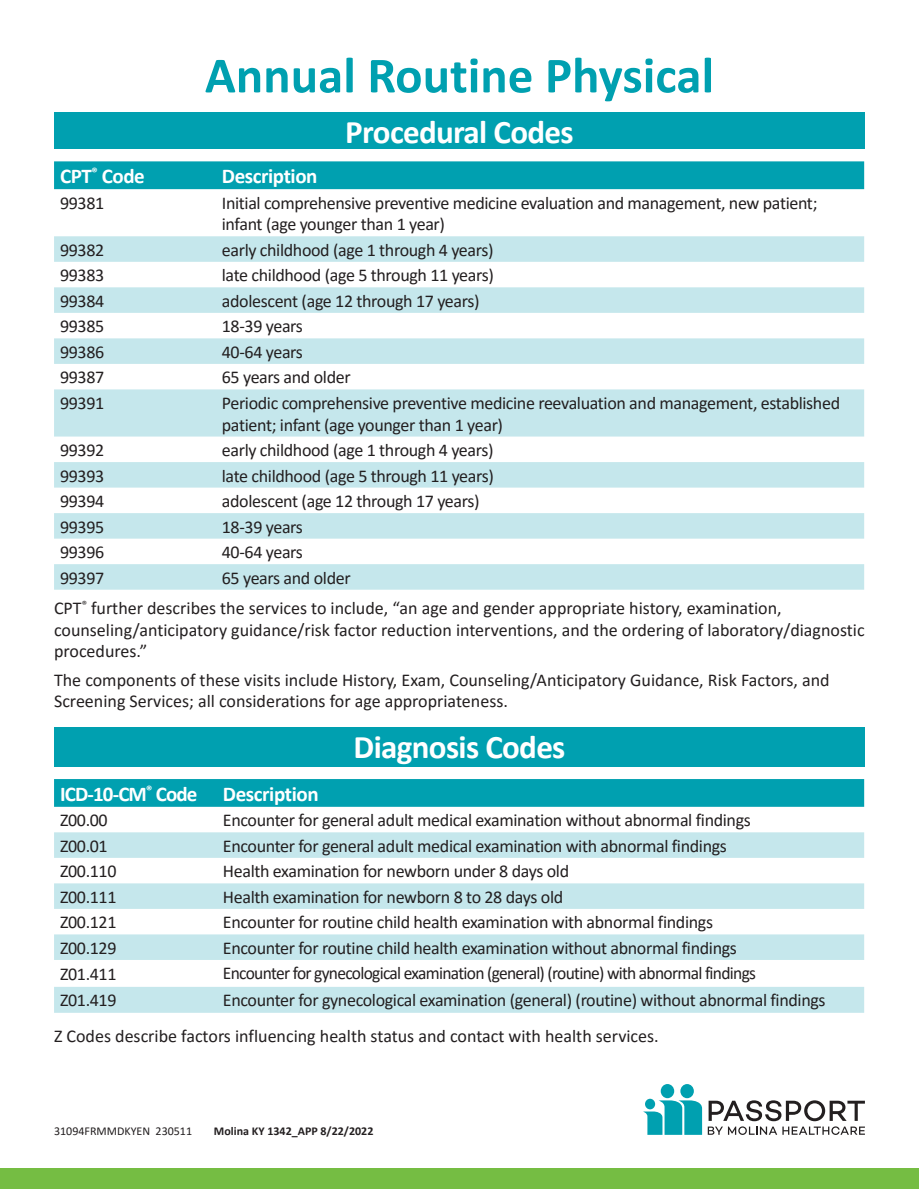
<style>
.page{position:relative;width:919px;height:1189px;background:#fff}
.page>*{position:absolute;margin:0;border:0;box-sizing:border-box;transform-origin:0 0}
.t1{font:700 51px "Calibri";color:#00a0b0}
.t2{font:700 33px "Calibri";letter-spacing:-.02em;color:#fff}
.t3{font:700 21px "Calibri";letter-spacing:-.02em;color:#fff}
.t4{font:700 21px "Calibri";letter-spacing:-.04em;color:#fff}
.t5{font:18px/21.6px "Calibri";letter-spacing:-.02em;color:#231f20}
.t6{font:18px/21.6px "Calibri";color:#231f20}
.t7{font:18px "Calibri";letter-spacing:-.04em;color:#231f20}
.t8{font:700 12px "Calibri";color:#231f20}
.t9{font:12px "Calibri";color:#231f20}
</style>
<div class="page">
<div style="left:0;top:1167px;width:918px;height:21px;background:#75bd43"></div>
<div style="left:54px;top:112px;width:810px;height:37px;background:#00a0b0"></div>
<div style="left:54px;top:161px;width:809px;height:28px;background:#00a0b0"></div>
<svg style="left:54px;top:236px;width:809px;height:353px;fill:#c5e7ec"></svg>
<div style="left:54px;top:726px;width:810px;height:40px;background:#00a0b0"></div>
<div style="left:54px;top:779px;width:809px;height:27px;background:#00a0b0"></div>
<svg style="left:54px;top:832px;width:809px;height:180px;fill:#c5e7ec"></svg>
<svg style="left:707px;top:1100px;width:157px;height:34px"></svg>
<div style="left:680px;top:1083px;width:13px;height:14px;background:#00a0b0;border-radius:50%"></div>
<div style="left:660px;top:1083px;width:13px;height:14px;background:#00a0b0;border-radius:50%"></div>
<svg style="left:643px;top:1100px;width:58px;height:34px"></svg>
<svg style="left:644px;top:1098px;width:10px;height:10px"></svg>
<h2 class="t1" style="left:205px;top:39px;width:510px">Annual Routine Physical</h2>
<h3 class="t2" style="left:345px;top:108px;width:230px">Procedural Codes</h3>
<p class="t3" style="left:60px;top:161px;width:86px">CPT<sup>®</sup> Code</p>
<p class="t3" style="left:222px;top:161px;width:97px">Description</p>
<p class="t5" style="left:60px;top:191px;width:46px">99381</p>
<p class="t5" style="left:222px;top:191px;width:596px">Initial comprehensive preventive medicine evaluation and management, new patient; infant (age younger than 1 year)</p>
<p class="t5" style="left:60px;top:238px;width:46px">99382</p>
<p class="t5" style="left:222px;top:238px;width:273px">early childhood (age 1 through 4 years)</p>
<p class="t5" style="left:60px;top:264px;width:46px">99383</p>
<p class="t5" style="left:222px;top:264px;width:273px">late childhood (age 5 through 11 years)</p>
<p class="t5" style="left:60px;top:289px;width:46px">99384</p>
<p class="t5" style="left:222px;top:289px;width:259px">adolescent (age 12 through 17 years)</p>
<p class="t5" style="left:60px;top:315px;width:46px">99385</p>
<p class="t5" style="left:222px;top:315px;width:82px">18-39 years</p>
<p class="t5" style="left:60px;top:340px;width:46px">99386</p>
<p class="t5" style="left:222px;top:340px;width:82px">40-64 years</p>
<p class="t5" style="left:60px;top:366px;width:46px">99387</p>
<p class="t5" style="left:222px;top:366px;width:130px">65 years and older</p>
<p class="t5" style="left:60px;top:391px;width:46px">99391</p>
<p class="t5" style="left:222px;top:391px;width:619px">Periodic comprehensive preventive medicine reevaluation and management, established patient; infant (age younger than 1 year)</p>
<p class="t5" style="left:60px;top:438px;width:46px">99392</p>
<p class="t5" style="left:222px;top:438px;width:273px">early childhood (age 1 through 4 years)</p>
<p class="t5" style="left:60px;top:464px;width:46px">99393</p>
<p class="t5" style="left:222px;top:464px;width:273px">late childhood (age 5 through 11 years)</p>
<p class="t5" style="left:60px;top:489px;width:46px">99394</p>
<p class="t5" style="left:222px;top:489px;width:259px">adolescent (age 12 through 17 years)</p>
<p class="t5" style="left:60px;top:515px;width:46px">99395</p>
<p class="t5" style="left:222px;top:515px;width:82px">18-39 years</p>
<p class="t5" style="left:60px;top:541px;width:46px">99396</p>
<p class="t5" style="left:222px;top:541px;width:82px">40-64 years</p>
<p class="t5" style="left:60px;top:566px;width:46px">99397</p>
<p class="t5" style="left:222px;top:566px;width:130px">65 years and older</p>
<p class="t6" style="left:54px;top:596px;width:811px">CPT<sup>®</sup> further describes the services to include, “an age and gender appropriate history, examination, counseling/anticipatory guidance/risk factor reduction interventions, and the ordering of laboratory/diagnostic procedures.”</p>
<p class="t6" style="left:54px;top:668px;width:776px">The components of these visits include History, Exam, Counseling/Anticipatory Guidance, Risk Factors, and<br>Screening Services; all considerations for age appropriateness.</p>
<h3 class="t2" style="left:353px;top:723px;width:213px">Diagnosis Codes</h3>
<p class="t4" style="left:60px;top:778px;width:139px">ICD-10-CM<sup>®</sup> Code</p>
<p class="t3" style="left:223px;top:778px;width:97px">Description</p>
<p class="t5" style="left:60px;top:808px;width:49px">Z00.00</p>
<p class="t5" style="left:223px;top:808px;width:529px">Encounter for general adult medical examination without abnormal findings</p>
<p class="t5" style="left:60px;top:834px;width:49px">Z00.01</p>
<p class="t5" style="left:223px;top:834px;width:505px">Encounter for general adult medical examination with abnormal findings</p>
<p class="t5" style="left:60px;top:859px;width:58px">Z00.110</p>
<p class="t5" style="left:223px;top:859px;width:347px">Health examination for newborn under 8 days old</p>
<p class="t5" style="left:60px;top:885px;width:58px">Z00.111</p>
<p class="t5" style="left:223px;top:885px;width:341px">Health examination for newborn 8 to 28 days old</p>
<p class="t5" style="left:60px;top:910px;width:58px">Z00.121</p>
<p class="t5" style="left:223px;top:910px;width:491px">Encounter for routine child health examination with abnormal findings</p>
<p class="t5" style="left:60px;top:936px;width:58px">Z00.129</p>
<p class="t5" style="left:223px;top:936px;width:515px">Encounter for routine child health examination without abnormal findings</p>
<p class="t5" style="left:60px;top:961px;width:58px">Z01.411</p>
<p class="t7" style="left:223px;top:960px;width:534px">Encounter for gynecological examination (general) (routine) with abnormal findings</p>
<p class="t5" style="left:60px;top:988px;width:58px">Z01.419</p>
<p class="t5" style="left:223px;top:988px;width:604px">Encounter for gynecological examination (general) (routine) without abnormal findings</p>
<p class="t6" style="left:54px;top:1024px;width:606px">Z Codes describe factors influencing health status and contact with health services.</p>
<p class="t9" style="left:54px;top:1122px;width:139px">31094FRMMDKYEN 230511</p>
<p class="t8" style="left:214px;top:1122px;width:161px">Molina KY 1342_APP 8/22/2022</p>
</div>
